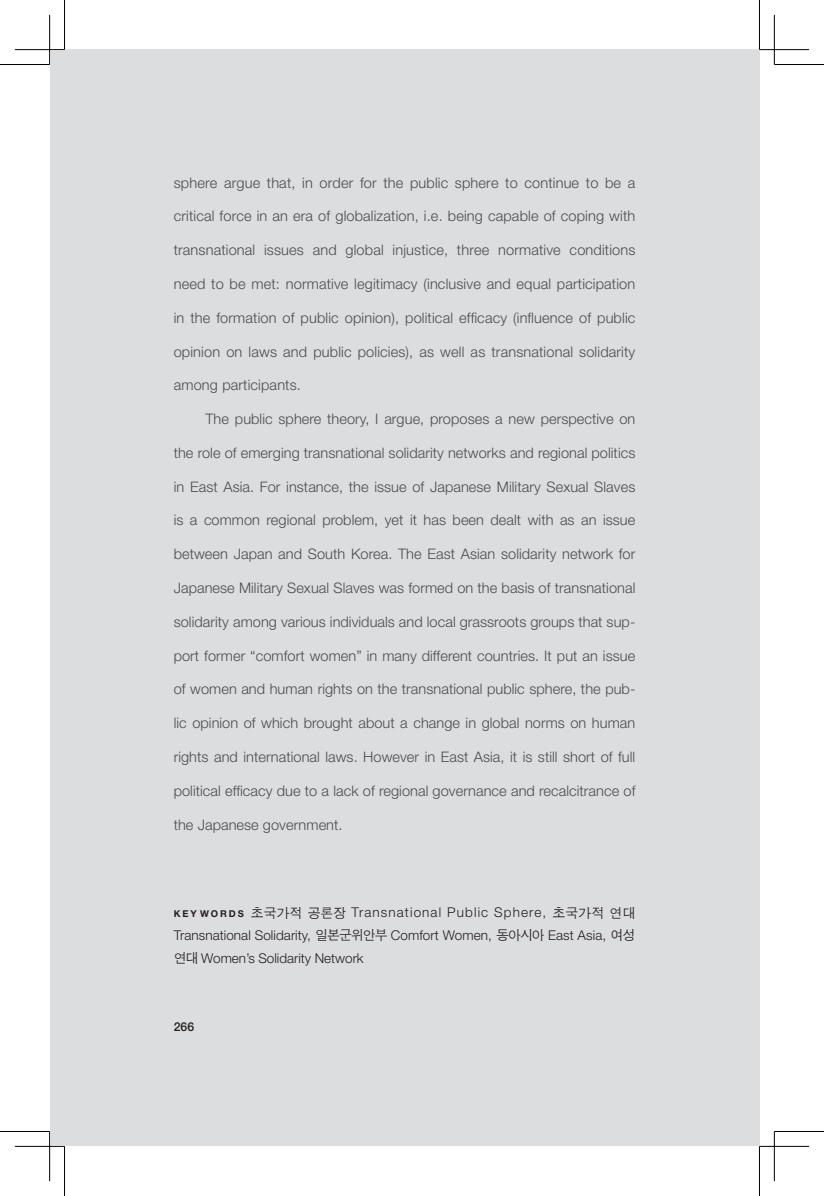
<style>
.page{position:relative;width:824px;height:1196px;background:#fff}
.page>*{position:absolute;margin:0;border:0;box-sizing:border-box;transform-origin:0 0}
.t1{font:300 14.53px "Helvetica Neue LT Std";letter-spacing:.005em;color:#4b4c4d}
.t2{font:300 13.47px/22.8px "Helvetica Neue LT Std";letter-spacing:.005em;color:#231f20;text-align:justify}
.t3{font:500 12.25px "Helvetica Neue LT Std";color:#231f20}
.s1{font-weight:700;font-size:9.45px}
.s2{font-family:"SMJ Gothic Std";font-weight:400}
</style>
<div class="page">
<div style="left:50px;top:50px;width:709px;height:1096px;background:#dcdddf"></div>
<hr style="left:15px;top:48px;width:49px;height:3px;background:#fff">
<hr style="left:15px;top:1145px;width:49px;height:2px;background:#fff">
<hr style="left:48px;top:15px;width:3px;height:49px;background:#fff">
<hr style="left:48px;top:1131px;width:3px;height:50px;background:#fff">
<hr style="left:0;top:64px;width:50px;height:1px;background:#000">
<hr style="left:774px;top:64px;width:49px;height:1px;background:#000">
<hr style="left:0;top:1131px;width:50px;height:1px;background:#000">
<hr style="left:774px;top:1131px;width:49px;height:1px;background:#000">
<hr style="left:64px;top:0;width:1px;height:50px;background:#000">
<hr style="left:64px;top:1146px;width:1px;height:50px;background:#000">
<hr style="left:759px;top:0;width:1px;height:50px;background:#000">
<hr style="left:759px;top:1146px;width:1px;height:50px;background:#000">
<hr style="left:15px;top:49px;width:49px;height:1px;background:#000">
<hr style="left:759px;top:49px;width:50px;height:1px;background:#000">
<hr style="left:15px;top:1146px;width:49px;height:1px;background:#000">
<hr style="left:759px;top:1146px;width:50px;height:1px;background:#000">
<hr style="left:49px;top:15px;width:1px;height:49px;background:#000">
<hr style="left:49px;top:1131px;width:1px;height:50px;background:#000">
<hr style="left:774px;top:15px;width:1px;height:49px;background:#000">
<hr style="left:774px;top:1131px;width:1px;height:50px;background:#000">
<p class="t1" style="left:174px;top:174px;width:463px">sphere argue that, in order for the public sphere to continue to be a</p>
<p class="t1" style="left:174px;top:207px;width:463px">critical force in an era of globalization, i.e. being capable of coping with</p>
<p class="t1" style="left:174px;top:241px;width:463px">transnational issues and global injustice, three normative conditions</p>
<p class="t1" style="left:174px;top:275px;width:463px">need to be met: normative legitimacy (inclusive and equal participation</p>
<p class="t1" style="left:174px;top:309px;width:463px">in the formation of public opinion), political efficacy (influence of public</p>
<p class="t1" style="left:174px;top:342px;width:463px">opinion on laws and public policies), as well as transnational solidarity</p>
<p class="t1" style="left:174px;top:376px;width:129px">among participants.</p>
<p class="t1" style="left:205px;top:410px;width:431px">The public sphere theory, I argue, proposes a new perspective on</p>
<p class="t1" style="left:174px;top:444px;width:463px">the role of emerging transnational solidarity networks and regional politics</p>
<p class="t1" style="left:174px;top:477px;width:463px">in East Asia. For instance, the issue of Japanese Military Sexual Slaves</p>
<p class="t1" style="left:174px;top:511px;width:463px">is a common regional problem, yet it has been dealt with as an issue</p>
<p class="t1" style="left:174px;top:545px;width:463px">between Japan and South Korea. The East Asian solidarity network for</p>
<p class="t1" style="left:174px;top:579px;width:463px">Japanese Military Sexual Slaves was formed on the basis of transnational</p>
<p class="t1" style="left:174px;top:613px;width:463px">solidarity among various individuals and local grassroots groups that sup-</p>
<p class="t1" style="left:174px;top:646px;width:463px">port former “comfort women” in many different countries. It put an issue</p>
<p class="t1" style="left:174px;top:680px;width:463px">of women and human rights on the transnational public sphere, the pub-</p>
<p class="t1" style="left:174px;top:714px;width:463px">lic opinion of which brought about a change in global norms on human</p>
<p class="t1" style="left:174px;top:748px;width:463px">rights and international laws. However in East Asia, it is still short of full</p>
<p class="t1" style="left:174px;top:781px;width:463px">political efficacy due to a lack of regional governance and recalcitrance of</p>
<p class="t1" style="left:174px;top:815px;width:170px">the Japanese government.</p>
<p class="t2" style="left:174px;top:901px;width:463px"><span class="s1">K E Y W O RD S</span> <span class="s2">초국가적 공론장</span> Transnational Public Sphere, <span class="s2">초국가적 연대 </span>Transnational Solidarity, <span class="s2">일본군위안부</span> Comfort Women, <span class="s2">동아시아</span> East Asia, <span class="s2">여성 연대</span> Women’s Solidarity Network</p>
<p class="t3" style="left:174px;top:1019px;width:22px">266</p>
</div>
